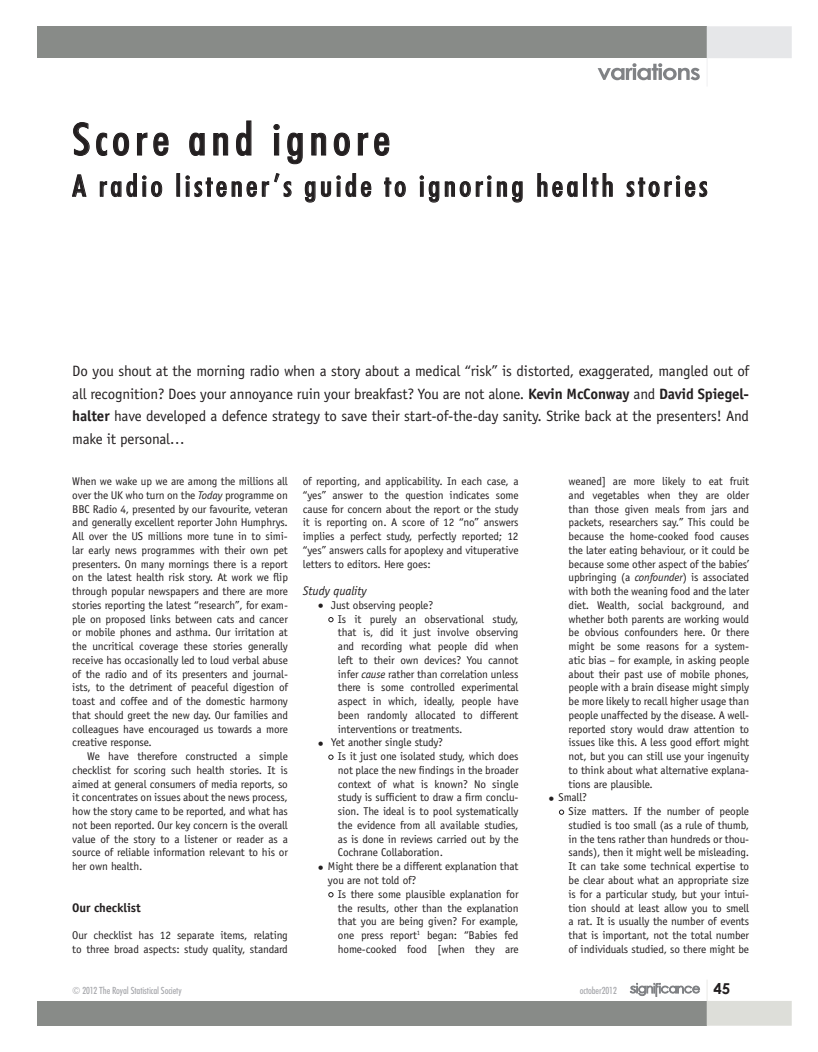
<style>
.page{position:relative;width:818px;height:1052px;background:#fff}
.page>*{position:absolute;margin:0;border:0;box-sizing:border-box;transform-origin:0 0}
.t1{font:500 condensed 45px "Futura BT";letter-spacing:.1em;color:#231f20;scale:1.05 1}
.t2{font:500 condensed 30px "Futura BT";letter-spacing:.1em;color:#231f20;scale:1.05 1}
.t3{font:15px/22.5px "Officina Sans";letter-spacing:-.01em;color:#231f20;text-align:justify}
.t4{font:700 15px "Century Gothic";color:#231f20}
.t5{font:700 12.5px "Officina Sans";letter-spacing:-.01em;color:#231f20}
.t6{font:italic 12.5px "Officina Sans";letter-spacing:-.01em;color:#231f20}
.t7{font:11.25px/13.8px "Officina Sans";letter-spacing:-.01em;color:#231f20}
.t8{font:500 condensed 10px "Futura BT";letter-spacing:-.01em;color:#a8a9ad}
.s1{font-weight:700}
.s2{font-style:italic}
.s3{font-size:11.88px}
</style>
<div class="page">
<div style="left:37px;top:26px;width:670px;height:32px;background:#888b88"></div>
<div style="left:707px;top:26px;width:85px;height:33px;background:#e6e7e9"></div>
<svg style="left:598px;top:63px;width:102px;height:17px"></svg>
<div style="left:37px;top:1001px;width:670px;height:24px;background:#888b88"></div>
<svg style="left:707px;top:980px;width:85px;height:45px"></svg>
<svg style="left:630px;top:983px;width:70px;height:14px"></svg>
<svg style="left:73px;top:122px;width:17px;height:34px"></svg>
<svg style="left:96px;top:133px;width:11px;height:23px"></svg>
<svg style="left:113px;top:133px;width:16px;height:23px"></svg>
<svg style="left:137px;top:133px;width:10px;height:23px"></svg>
<svg style="left:153px;top:133px;width:16px;height:23px"></svg>
<svg style="left:189px;top:133px;width:16px;height:23px"></svg>
<svg style="left:213px;top:133px;width:15px;height:23px"></svg>
<svg style="left:236px;top:120px;width:15px;height:36px"></svg>
<svg style="left:273px;top:124px;width:7px;height:32px"></svg>
<svg style="left:287px;top:133px;width:16px;height:31px"></svg>
<svg style="left:311px;top:133px;width:15px;height:23px"></svg>
<svg style="left:334px;top:133px;width:16px;height:23px"></svg>
<svg style="left:358px;top:133px;width:10px;height:23px"></svg>
<svg style="left:374px;top:133px;width:15px;height:23px"></svg>
<svg style="left:72px;top:174px;width:15px;height:23px"></svg>
<svg style="left:100px;top:173px;width:62px;height:24px"></svg>
<div style="left:177px;top:173px;width:3px;height:24px;border:1px solid #231f20"></div>
<svg style="left:186px;top:173px;width:106px;height:24px"></svg>
<svg style="left:305px;top:181px;width:10px;height:22px"></svg>
<svg style="left:321px;top:181px;width:10px;height:16px"></svg>
<svg style="left:337px;top:173px;width:34px;height:24px"></svg>
<svg style="left:384px;top:177px;width:22px;height:20px"></svg>
<svg style="left:420px;top:176px;width:19px;height:27px"></svg>
<svg style="left:445px;top:176px;width:46px;height:21px"></svg>
<svg style="left:497px;top:181px;width:26px;height:22px"></svg>
<svg style="left:537px;top:173px;width:40px;height:24px"></svg>
<div style="left:583px;top:173px;width:4px;height:24px;border:1px solid #231f20"></div>
<svg style="left:591px;top:173px;width:22px;height:24px"></svg>
<svg style="left:626px;top:176px;width:81px;height:21px"></svg>
<svg style="left:329px;top:617px;width:4px;height:5px"></svg>
<svg style="left:329px;top:755px;width:4px;height:4px"></svg>
<svg style="left:329px;top:892px;width:4px;height:5px"></svg>
<svg style="left:559px;top:810px;width:5px;height:4px"></svg>
<p class="t1" style="left:72px;top:112px;width:304px">Score and ignore</p>
<p class="t2" style="left:72px;top:167px;width:606px">A radio listener’s guide to ignoring health stories</p>
<p class="t3" style="left:72px;top:360px;width:678px">Do you shout at the morning radio when a story about a medical “risk” is distorted, exaggerated, mangled out of all recognition? Does your annoyance ruin your breakfast? You are not alone. <span class="s1">Kevin McConway</span> and <span class="s1">David Spiegel&shy;halter</span> have developed a defence strategy to save their start-of-the-day sanity. Strike back at the presenters! And make it personal…</p>
<p class="t7" style="left:72px;top:474px;width:217px">When we wake up we are among the millions all</p>
<p class="t7" style="left:72px;top:488px;width:217px">over the UK who turn on the <span class="s2">Today</span> programme on</p>
<p class="t7" style="left:72px;top:502px;width:217px">BBC Radio 4, presented by our favourite, veteran</p>
<p class="t7" style="left:72px;top:516px;width:217px">and generally excellent reporter John Humphrys.</p>
<p class="t7" style="left:72px;top:529px;width:217px">All over the US millions more tune in to simi-</p>
<p class="t7" style="left:72px;top:543px;width:217px">lar early news programmes with their own pet</p>
<p class="t7" style="left:72px;top:557px;width:217px">presenters. On many mornings there is a report</p>
<p class="t7" style="left:72px;top:571px;width:217px">on the latest health risk story. At work we flip</p>
<p class="t7" style="left:72px;top:584px;width:217px">through popular newspapers and there are more</p>
<p class="t7" style="left:72px;top:598px;width:217px">stories reporting the latest “research”, for exam-</p>
<p class="t7" style="left:72px;top:612px;width:217px">ple on proposed links between cats and cancer</p>
<p class="t7" style="left:72px;top:626px;width:217px">or mobile phones and asthma. Our irritation at</p>
<p class="t7" style="left:72px;top:639px;width:217px">the uncritical coverage these stories generally</p>
<p class="t7" style="left:72px;top:653px;width:217px">receive has occasionally led to loud verbal abuse</p>
<p class="t7" style="left:72px;top:667px;width:217px">of the radio and of its presenters and journal-</p>
<p class="t7" style="left:72px;top:681px;width:217px">ists, to the detriment of peaceful digestion of</p>
<p class="t7" style="left:72px;top:694px;width:217px">toast and coffee and of the domestic harmony</p>
<p class="t7" style="left:72px;top:708px;width:217px">that should greet the new day. Our families and</p>
<p class="t7" style="left:72px;top:722px;width:217px">colleagues have encouraged us towards a more</p>
<p class="t7" style="left:72px;top:736px;width:81px">creative response.</p>
<p class="t7" style="left:87px;top:749px;width:202px">We have therefore constructed a simple</p>
<p class="t7" style="left:72px;top:763px;width:217px">checklist for scoring such health stories. It is</p>
<p class="t7" style="left:72px;top:777px;width:217px">aimed at general consumers of media reports, so</p>
<p class="t7" style="left:72px;top:791px;width:217px">it concentrates on issues about the news process,</p>
<p class="t7" style="left:72px;top:804px;width:217px">how the story came to be reported, and what has</p>
<p class="t7" style="left:72px;top:818px;width:217px">not been reported. Our key concern is the overall</p>
<p class="t7" style="left:72px;top:832px;width:217px">value of the story to a listener or reader as a</p>
<p class="t7" style="left:72px;top:846px;width:217px">source of reliable information relevant to his or</p>
<p class="t7" style="left:72px;top:859px;width:72px">her own health.</p>
<p class="t5" style="left:72px;top:899px;width:70px">Our checklist</p>
<p class="t7" style="left:72px;top:928px;width:217px">Our checklist has 12 separate items, relating to three broad aspects: study quality, standard</p>
<p class="t7" style="left:303px;top:474px;width:217px;text-align:justify">of reporting, and applicability. In each case, a “yes” answer to the question indicates some cause for concern about the report or the study it is reporting on. A score of 12 “no” answers implies a perfect study, perfectly reported; 12 “yes” answers calls for apoplexy and vituperative letters to editors. Here goes:</p>
<p class="t6" style="left:303px;top:584px;width:65px">Study quality</p>
<p class="t7" style="left:338px;top:598px;width:182px;text-indent:-20px"><span class="s3">•</span> Just observing people?<br>Is it purely an observational study, that is, did it just involve observing and recording what people did when left to their own devices? You cannot infer <span class="s2">cause</span> rather than correlation unless there is some controlled experimental aspect in which, ideally, people have been randomly allocated to different interventions or treatments.</p>
<p class="t7" style="left:338px;top:736px;width:182px;text-indent:-20px"><span class="s3">•</span> Yet another single study?<br>Is it just one isolated study, which does not place the new findings in the broader context of what is known? No single study is sufficient to draw a firm conclu&shy;sion. The ideal is to pool systematically the evidence from all available studies, as is done in reviews carried out by the Cochrane Collaboration.</p>
<p class="t7" style="left:318px;top:859px;width:202px"><span class="s3">•</span> Might there be a different explanation that</p>
<p class="t7" style="left:328px;top:873px;width:90px">you are not told of?</p>
<p class="t7" style="left:338px;top:887px;width:182px">Is there some plausible explanation for</p>
<p class="t7" style="left:338px;top:901px;width:182px">the results, other than the explanation</p>
<p class="t7" style="left:338px;top:914px;width:182px">that you are being given? For example,</p>
<p class="t7" style="left:338px;top:928px;width:182px">one press report<sup>1</sup> began: “Babies fed</p>
<p class="t7" style="left:338px;top:942px;width:182px">home-cooked food [when they are</p>
<p class="t7" style="left:568px;top:474px;width:182px;text-align:justify">weaned] are more likely to eat fruit and vegetables when they are older than those given meals from jars and packets, researchers say.” This could be because the home-cooked food causes the later eating behaviour, or it could be because some other aspect of the babies’ upbringing (a <span class="s2">confounder</span>) is associated with both the weaning food and the later diet. Wealth, social background, and whether both parents are working would be obvious confounders here. Or there might be some reasons for a system&shy;atic bias – for example, in asking people about their past use of mobile phones, people with a brain disease might simply be more likely to recall higher usage than people unaffected by the disease. A well&shy;reported story would draw attention to issues like this. A less good effort might not, but you can still use your ingenuity to think about what alternative explana&shy;tions are plausible.</p>
<p class="t7" style="left:568px;top:791px;width:182px;text-indent:-20px"><span class="s3">•</span> Small?<br>Size matters. If the number of people studied is too small (as a rule of thumb, in the tens rather than hundreds or thou&shy;sands), then it might well be misleading.<br>It can take some technical expertise to be clear about what an appropriate size is for a particular study, but your intui&shy;tion should at least allow you to smell a rat. It is usually the number of events that is important, not the total number of individuals studied, so there might be</p>
<p class="t8" style="left:72px;top:984px;width:111px">© 2012 The Royal Statistical Society</p>
<p class="t8" style="left:580px;top:984px;width:39px">october2012</p>
<p class="t4" style="left:713px;top:977px;width:18px">45</p>
</div>
